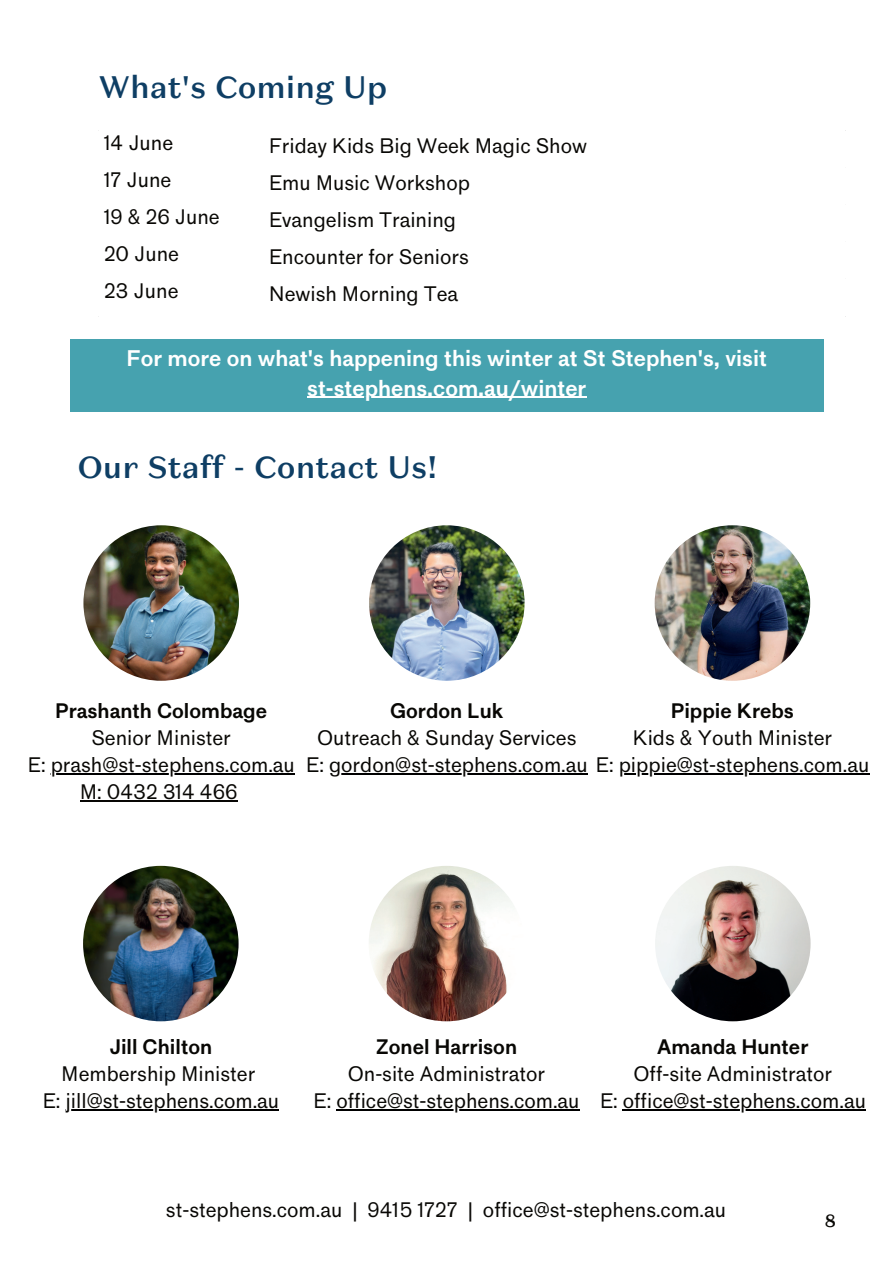
<style>
.page{position:relative;width:894px;height:1264px;background:#fff}
.page>*{position:absolute;margin:0;border:0;box-sizing:border-box;transform-origin:0 0}
.t1{font:500 30.9px "Domaine Sans Text";color:#0e3e64}
.t2{font:700 21px/29.2px "Standard";color:#fff;text-align:center}
.t3{font:19.5px/27px "Standard";color:#080704;text-align:center}
.t4{font:700 19.5px "Standard";color:#080704}
.t5{font:500 18px "Domaine Sans Text";color:#080704}
</style>
<div class="page">
<img style="left:83px;top:525px;width:156px;height:155px;border-radius:50%">
<img style="left:369px;top:525px;width:155px;height:155px;border-radius:50%">
<img style="left:654px;top:525px;width:156px;height:155px;border-radius:50%">
<img style="left:83px;top:865px;width:155px;height:156px;border-radius:50%">
<img style="left:368px;top:865px;width:156px;height:156px;border-radius:50%">
<img style="left:655px;top:865px;width:155px;height:156px;border-radius:50%">
<div style="left:70px;top:339px;width:753px;height:73px;background:#46a2af"></div>
<hr style="left:307px;top:396px;width:279px;height:2px;background:#fff">
<hr style="left:51px;top:773px;width:244px;height:1px;background:#000">
<hr style="left:80px;top:800px;width:157px;height:1px;background:#080704">
<hr style="left:618px;top:773px;width:251px;height:1px;background:#000">
<hr style="left:336px;top:1109px;width:243px;height:1px;background:#000">
<hr style="left:329px;top:773px;width:258px;height:1px;background:#000">
<hr style="left:66px;top:1109px;width:213px;height:1px;background:#000">
<hr style="left:622px;top:1109px;width:243px;height:1px;background:#000">
<h1 class="t1" style="left:98px;top:68px;width:290px">What's Coming Up</h1>
<p class="t3" style="left:104px;top:129px;width:71px">14 June</p>
<p class="t3" style="left:269px;top:132px;width:319px">Friday Kids Big Week Magic Show</p>
<p class="t3" style="left:104px;top:166px;width:69px">17 June</p>
<p class="t3" style="left:269px;top:169px;width:203px">Emu Music Workshop</p>
<p class="t3" style="left:104px;top:203px;width:117px">19 &amp; 26 June</p>
<p class="t3" style="left:269px;top:207px;width:189px">Evangelism Training</p>
<p class="t3" style="left:104px;top:241px;width:76px">20 June</p>
<p class="t3" style="left:269px;top:244px;width:201px">Encounter for Seniors</p>
<p class="t3" style="left:104px;top:278px;width:76px">23 June</p>
<p class="t3" style="left:269px;top:281px;width:191px">Newish Morning Tea</p>
<p class="t2" style="left:126px;top:344px;width:641px">For more on what's happening this winter at St Stephen's, visit st-stephens.com.au/winter</p>
<h1 class="t1" style="left:78px;top:447px;width:361px">Our Staff - Contact Us!</h1>
<p class="t4" style="left:55px;top:699px;width:213px">Prashanth Colombage</p>
<p class="t3" style="left:28px;top:724px;width:269px">Senior Minister<br>E: prash@st-stephens.com.au<br>M: 0432 314 466</p>
<p class="t4" style="left:670px;top:699px;width:124px">Pippie Krebs</p>
<p class="t3" style="left:306px;top:724px;width:564px;text-align:left;text-indent:326px">Kids &amp; Youth Minister<br>E: gordon@st-stephens.com.au E: pippie@st-stephens.com.au</p>
<p class="t4" style="left:390px;top:699px;width:115px">Gordon Luk</p>
<p class="t3" style="left:317px;top:724px;width:261px">Outreach &amp; Sunday Services</p>
<p class="t4" style="left:109px;top:1035px;width:104px">Jill Chilton</p>
<p class="t3" style="left:42px;top:1060px;width:238px">Membership Minister<br>E: jill@st-stephens.com.au</p>
<p class="t4" style="left:375px;top:1035px;width:143px">Zonel Harrison</p>
<p class="t3" style="left:313px;top:1060px;width:268px">On-site Administrator<br>E: office@st-stephens.com.au</p>
<p class="t4" style="left:657px;top:1035px;width:153px">Amanda Hunter</p>
<p class="t3" style="left:599px;top:1060px;width:268px">Off-site Administrator<br>E: office@st-stephens.com.au</p>
<p class="t3" style="left:166px;top:1196px;width:561px">st-stephens.com.au | 9415 1727 | office@st-stephens.com.au</p>
<p class="t5" style="left:824px;top:1208px;width:13px">8</p>
</div>
